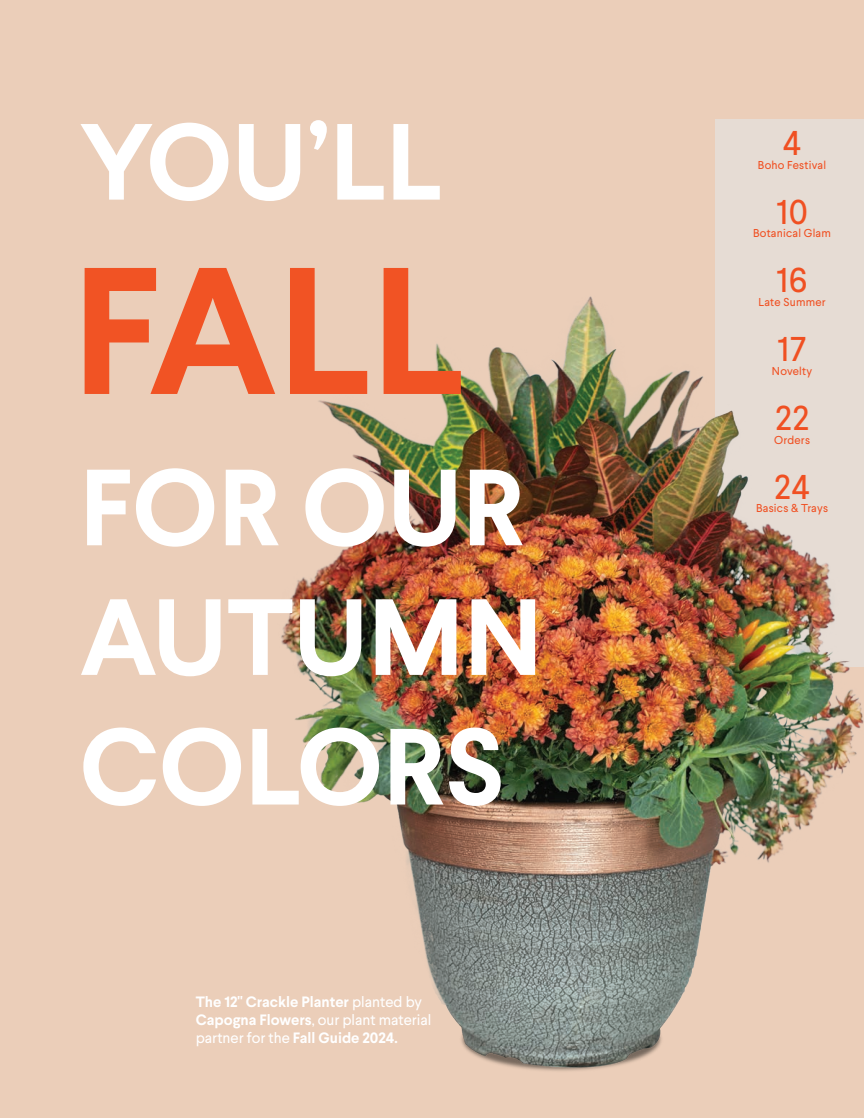
<style>
.page{position:relative;width:864px;height:1118px;background:#ebceb9}
.page>*{position:absolute;margin:0;border:0;box-sizing:border-box;transform-origin:0 0}
.t1{font:700 180px "Larsseit";color:#f15324}
.t2{font:700 108px/129.6px "Larsseit";color:#fff}
.t3{font:34.35px "Larsseit";letter-spacing:.02em;color:#f05022}
.t4{font:700 15px/18px "Larsseit";color:#fff}
.t5{font:11.4px "Larsseit";letter-spacing:.02em;color:#f05022}
.s1{font-weight:400}
</style>
<div class="page">
<div style="left:716px;top:119px;width:148px;height:548px;background:#e6dcd4"></div>
<img style="left:281px;top:276px;width:583px;height:795px">
<h2 class="t2" style="left:80px;top:96px;width:364px">YOU’LL</h2>
<h1 class="t1" style="left:72px;top:211px;width:394px">FALL</h1>
<h2 class="t2" style="left:80px;top:442px;width:465px">FOR OUR<br>AUTUMN<br>COLORS</h2>
<p class="t4" style="left:196px;top:993px;width:237px">The 12" Crackle Planter <span class="s1">planted by<br></span>Capogna Flowers<span class="s1">, our plant material partner for the</span> Fall Guide 2024.</p>
<h3 class="t3" style="left:783px;top:121px;width:20px">4</h3>
<p class="t5" style="left:758px;top:157px;width:70px">Boho Festival</p>
<h3 class="t3" style="left:776px;top:189px;width:33px">10</h3>
<p class="t5" style="left:753px;top:226px;width:79px">Botanical Glam</p>
<h3 class="t3" style="left:777px;top:258px;width:33px">16</h3>
<p class="t5" style="left:758px;top:295px;width:69px">Late Summer</p>
<h3 class="t3" style="left:778px;top:327px;width:31px">17</h3>
<p class="t5" style="left:772px;top:363px;width:42px">Novelty</p>
<h3 class="t3" style="left:775px;top:396px;width:36px">22</h3>
<p class="t5" style="left:774px;top:432px;width:37px">Orders</p>
<h3 class="t3" style="left:774px;top:464px;width:37px">24</h3>
<p class="t5" style="left:756px;top:501px;width:73px">Basics &amp; Trays</p>
</div>
